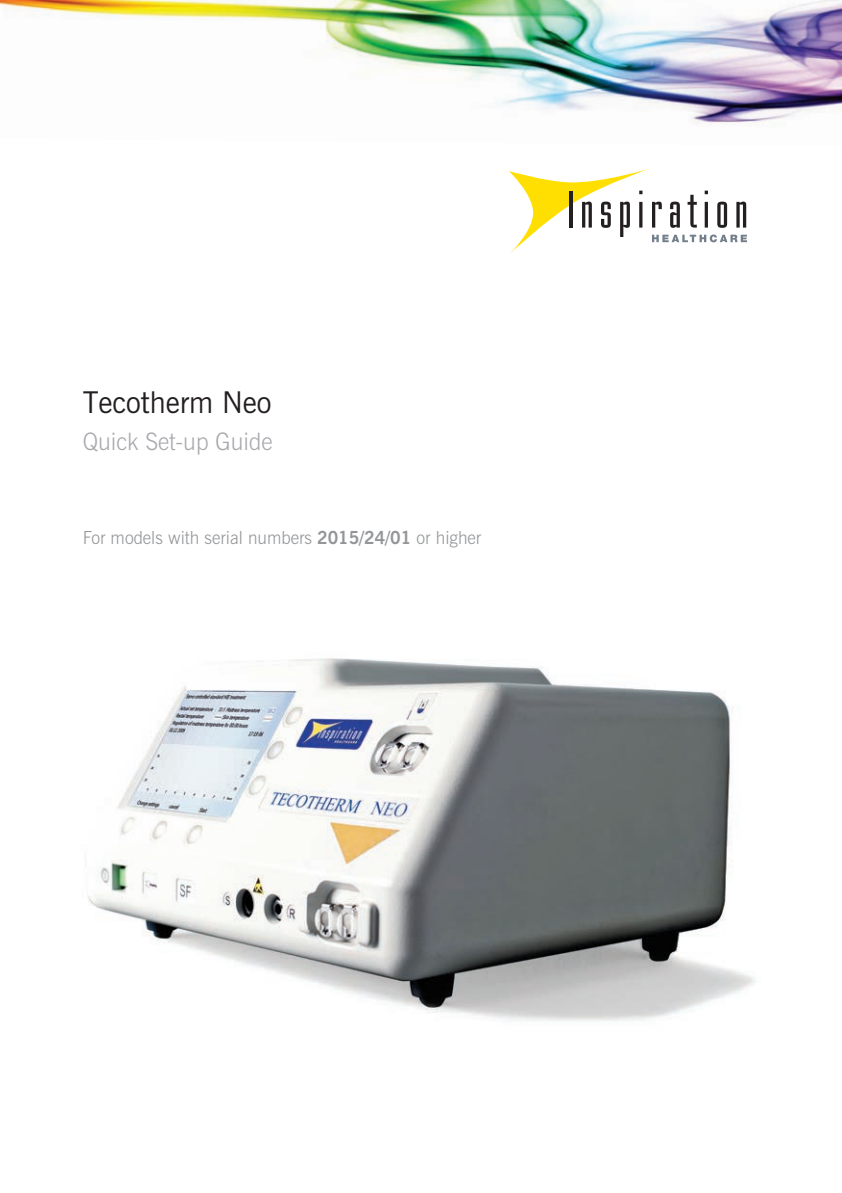
<style>
.page{position:relative;width:842px;height:1193px;background:#fff}
.page>*{position:absolute;margin:0;border:0;box-sizing:border-box;transform-origin:0 0}
.t1{font:30px "News Gothic BT";color:#231f20}
.t2{font:300 24px "News Gothic BT";color:#a8a9ad}
.t3{font:300 18px "News Gothic BT";color:#939598}
.s1{font-weight:700}
</style>
<div class="page">
<img style="left:0;top:0;width:842px;height:126px">
<img style="left:88px;top:658px;width:668px;height:363px">
<svg style="left:509px;top:169px;width:238px;height:84px"></svg>
<svg style="left:835px;top:0;width:7px;height:3px"></svg>
<h1 class="t1" style="left:83px;top:384px;width:190px">Tecotherm Neo</h1>
<h2 class="t2" style="left:83px;top:427px;width:191px">Quick Set-up Guide</h2>
<p class="t3" style="left:83px;top:527px;width:400px">For models with serial numbers <span class="s1">2015/24/01</span> or higher</p>
</div>
